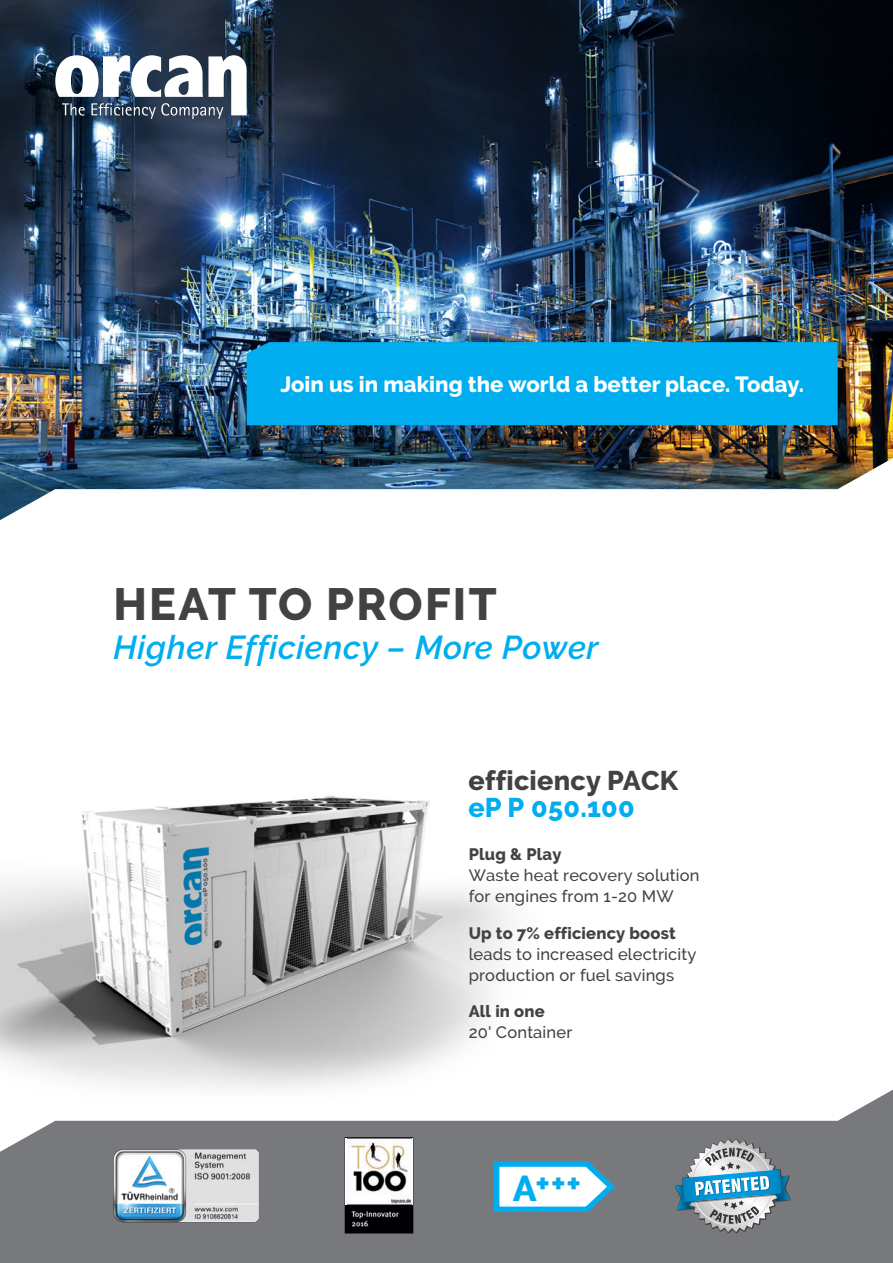
<style>
.page{position:relative;width:893px;height:1263px;background:#fff}
.page>*{position:absolute;margin:0;border:0;box-sizing:border-box;transform-origin:0 0}
.t1{font:800 45px "Raleway";letter-spacing:.05em;color:#414243}
.Text___8pt{font:700 35.85px "Raleway";color:#00aeef}
.H_Kuisiv_-_22{font:italic 600 33px "Raleway";letter-spacing:.02em;color:#00aeef}
.t2{font:800 27px "Raleway";letter-spacing:.01em;color:#414243}
.t3{font:800 27px "Raleway";letter-spacing:.01em;color:#00aeef}
.t4{font:800 21.9px "Raleway";color:#fff}
.t5{font:500 16.5px/21px "Raleway";letter-spacing:.01em;color:#414243}
.t6{font:800 16.5px "Raleway";letter-spacing:.01em;color:#414243}
.s1{font-weight:800}
</style>
<div class="page">
<img style="left:0;top:795px;width:510px;height:294px">
<svg style="left:0;top:1089px;width:893px;height:174px;fill:#77797c"></svg>
<img style="left:0;top:0;width:893px;height:458px">
<img style="left:0;top:458px;width:893px;height:62px">
<div style="left:36px;top:36px;width:230px;height:100px;background:#005187;opacity:.15"></div>
<svg style="left:55px;top:55px;width:192px;height:64px"></svg>
<div style="left:247px;top:342px;width:591px;height:83px;background:#00aeef"></div>
<svg style="left:491px;top:1158px;width:128px;height:57px"></svg>
<svg style="left:674px;top:1138px;width:118px;height:96px;background:#829ca8"></svg>
<img style="left:103px;top:1141px;width:165px;height:88px">
<img style="left:347px;top:1139px;width:64px;height:92px">
<div style="left:345px;top:1137px;width:68px;height:96px;border:1px solid #000002"></div>
<hr style="left:346px;top:1138px;width:1px;height:66px;background:#fff">
<hr style="left:412px;top:1138px;width:1px;height:66px;background:#fff">
<p class="t4" style="left:280px;top:372px;width:525px">Join us in making the world a better place. Today.</p>
<p class="t1" style="left:113px;top:578px;width:385px">HEAT TO PROFIT</p>
<p class="H_Kuisiv_-_22" style="left:113px;top:628px;width:487px">Higher Efficiency – More Power</p>
<h3 class="t2" style="left:468px;top:765px;width:211px">efficiency PACK</h3>
<h3 class="t3" style="left:468px;top:792px;width:168px">eP P 050.100</h3>
<p class="t6" style="left:469px;top:845px;width:94px">Plug &amp; Play</p>
<p class="t5" style="left:469px;top:864px;width:232px">Waste heat recovery solution for engines from 1-20 MW</p>
<p class="t6" style="left:469px;top:923px;width:209px">Up to 7% efficiency boost</p>
<p class="t5" style="left:469px;top:943px;width:229px">leads to increased electricity production or fuel savings</p>
<p class="t6" style="left:469px;top:1002px;width:77px">All in one</p>
<p class="t5" style="left:469px;top:1022px;width:105px">20' Container</p>
<p class="Text___8pt" style="left:513px;top:1163px;width:70px"><span class="s1">A</span>+++</p>
</div>
